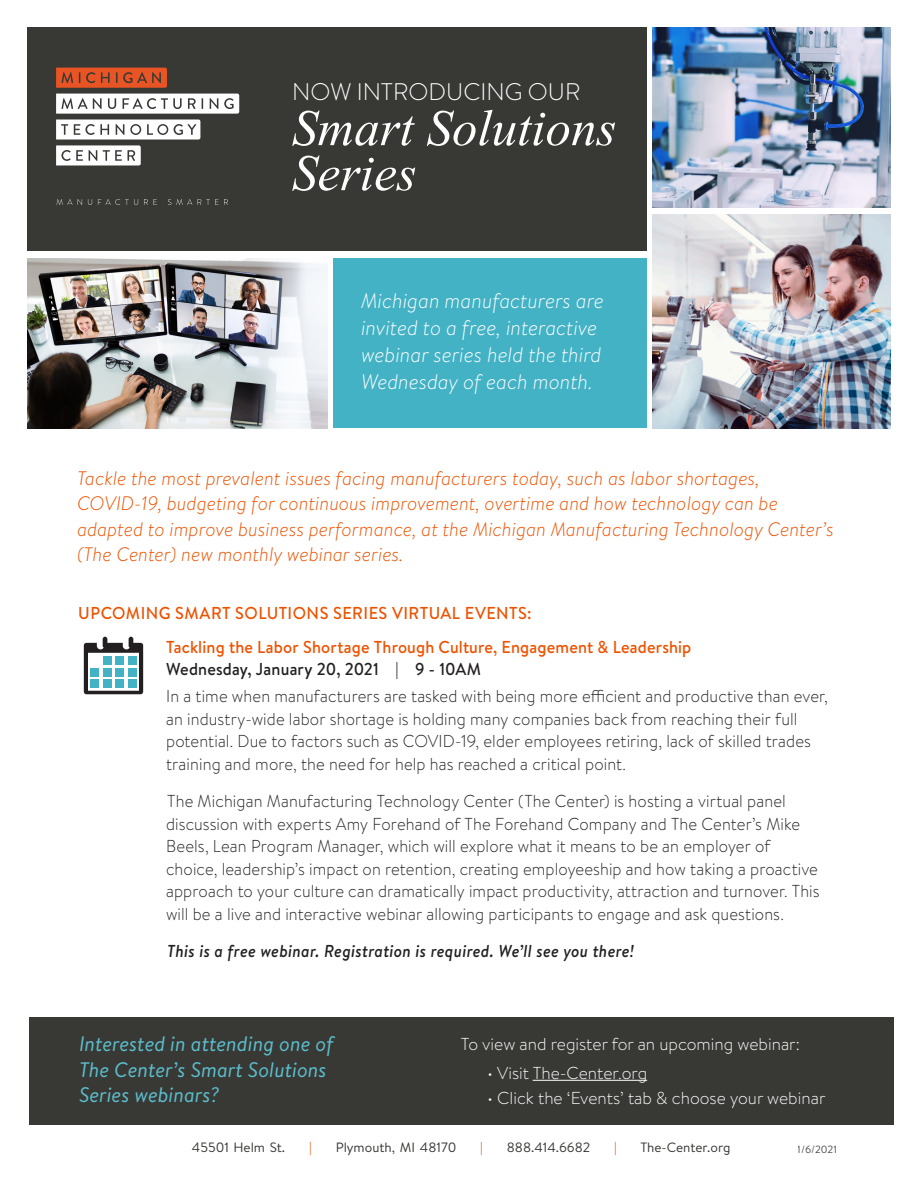
<style>
.page{position:relative;width:918px;height:1188px;background:#fff}
.page>*{position:absolute;margin:0;border:0;box-sizing:border-box;transform-origin:0 0}
.t1{font:italic 51px/45px "Times New Roman";color:#fff}
.t2{font:300 24px "Brandon Text";color:#fff}
.t3{font:italic 300 21px/27px "Brandon Text";color:#fff}
.t4{font:italic 21px/25.5px "Brandon Text";color:#5dbfcf}
.t5{font:italic 300 19.5px/25.5px "Brandon Text";color:#ed5200}
.museo{font:300 17.25px/22.5px "Brandon Text";letter-spacing:.01em;color:#231f20;scale:.95 1}
.t6{font:300 17.25px "Brandon Text";color:#fff}
.museo-2{font:500 17.25px/21.8px "Brandon Text";letter-spacing:.01em;color:#ed5200;scale:.95 1}
.museo-3{font:italic 500 17.25px "Brandon Text";letter-spacing:.02em;color:#231f20;scale:.95 1}
.museo-4{font:500 17.25px "Brandon Text";letter-spacing:.03em;color:#ed5200;scale:.95 1}
.t7{font:13.5px "Brandon Text";color:#373834}
.t8{font:13.5px "Brandon Text";color:#ed5200}
.t9{font:10.5px "Brandon Text";color:#231f20}
.s1{color:#231f20}
</style>
<div class="page">
<img style="left:27px;top:258px;width:301px;height:170px">
<img style="left:653px;top:214px;width:238px;height:214px">
<div style="left:27px;top:27px;width:620px;height:224px;background:#383935"></div>
<div style="left:334px;top:258px;width:313px;height:170px;background:#43b2c5"></div>
<svg style="left:57px;top:199px;width:25px;height:6px"></svg>
<svg style="left:88px;top:199px;width:4px;height:6px"></svg>
<svg style="left:98px;top:199px;width:40px;height:6px"></svg>
<svg style="left:144px;top:199px;width:13px;height:6px"></svg>
<svg style="left:168px;top:199px;width:60px;height:6px"></svg>
<svg style="left:56px;top:68px;width:111px;height:20px"></svg>
<svg style="left:56px;top:94px;width:183px;height:20px"></svg>
<svg style="left:56px;top:120px;width:144px;height:45px"></svg>
<img style="left:653px;top:27px;width:238px;height:181px">
<div style="left:29px;top:1017px;width:864px;height:108px;background:#383935"></div>
<hr style="left:103px;top:637px;width:4px;height:11px;background:#231f20;border-radius:2px">
<svg style="left:84px;top:643px;width:59px;height:51px"></svg>
<hr style="left:129px;top:637px;width:4px;height:11px;background:#231f20;border-radius:2px">
<hr style="left:533px;top:1080px;width:114px;height:1px;background:#fff">
<p class="t2" style="left:292px;top:75px;width:290px">NOW INTRODUCING OUR</p>
<p class="t1" style="left:292px;top:104px;width:326px">Smart Solutions<br>Series</p>
<p class="t3" style="left:361px;top:286px;width:244px">Michigan manufacturers are invited to a free, interactive webinar series held the third<br>Wednesday of each month.</p>
<p class="t5" style="left:77px;top:464px;width:758px">Tackle the most prevalent issues facing manufacturers today, such as labor shortages, COVID-19, budgeting for continuous improvement, overtime and how technology can be adapted to improve business performance, at the Michigan Manufacturing Technology Center’s (The Center) new monthly webinar series.</p>
<p class="museo-4" style="left:78px;top:602px;width:479px">UPCOMING SMART SOLUTIONS SERIES VIRTUAL EVENTS:</p>
<p class="museo-2" style="left:166px;top:636px;width:554px">Tackling the Labor Shortage Through Culture, Engagement &amp; Leadership<br><span class="s1">Wednesday, January 20, 2021 | 9 - 10AM</span></p>
<p class="museo" style="left:166px;top:684px;width:698px">In a time when manufacturers are tasked with being more efficient and productive than ever, an industry-wide labor shortage is holding many companies back from reaching their full potential. Due to factors such as COVID-19, elder employees retiring, lack of skilled trades training and more, the need for help has reached a critical point.</p>
<p class="museo" style="left:166px;top:789px;width:689px">The Michigan Manufacturing Technology Center (The Center) is hosting a virtual panel discussion with experts Amy Forehand of The Forehand Company and The Center’s Mike Beels, Lean Program Manager, which will explore what it means to be an employer of choice, leadership’s impact on retention, creating employeeship and how taking a proactive approach to your culture can dramatically impact productivity, attraction and turnover. This will be a live and interactive webinar allowing participants to engage and ask questions.</p>
<p class="museo-3" style="left:167px;top:939px;width:493px">This is a free webinar. Registration is required. We’ll see you there!</p>
<p class="t4" style="left:79px;top:1031px;width:256px">Interested in attending one of<br>The Center’s Smart Solutions<br>Series webinars?</p>
<p class="t6" style="left:461px;top:1032px;width:340px">To view and register for an upcoming webinar:</p>
<p class="t6" style="left:488px;top:1061px;width:161px">• Visit The-Center.org</p>
<p class="t6" style="left:488px;top:1087px;width:339px">• Click the ‘Events’ tab &amp; choose your webinar</p>
<p class="t7" style="left:192px;top:1138px;width:95px">45501 Helm St.</p>
<p class="t8" style="left:309px;top:1138px;width:4px">|</p>
<p class="t7" style="left:336px;top:1138px;width:122px">Plymouth, MI 48170</p>
<p class="t8" style="left:480px;top:1138px;width:4px">|</p>
<p class="t7" style="left:507px;top:1138px;width:85px">888.414.6682</p>
<p class="t8" style="left:614px;top:1138px;width:4px">|</p>
<p class="t7" style="left:640px;top:1138px;width:92px">The-Center.org</p>
<p class="t9" style="left:798px;top:1142px;width:41px">1/6/2021</p>
</div>
